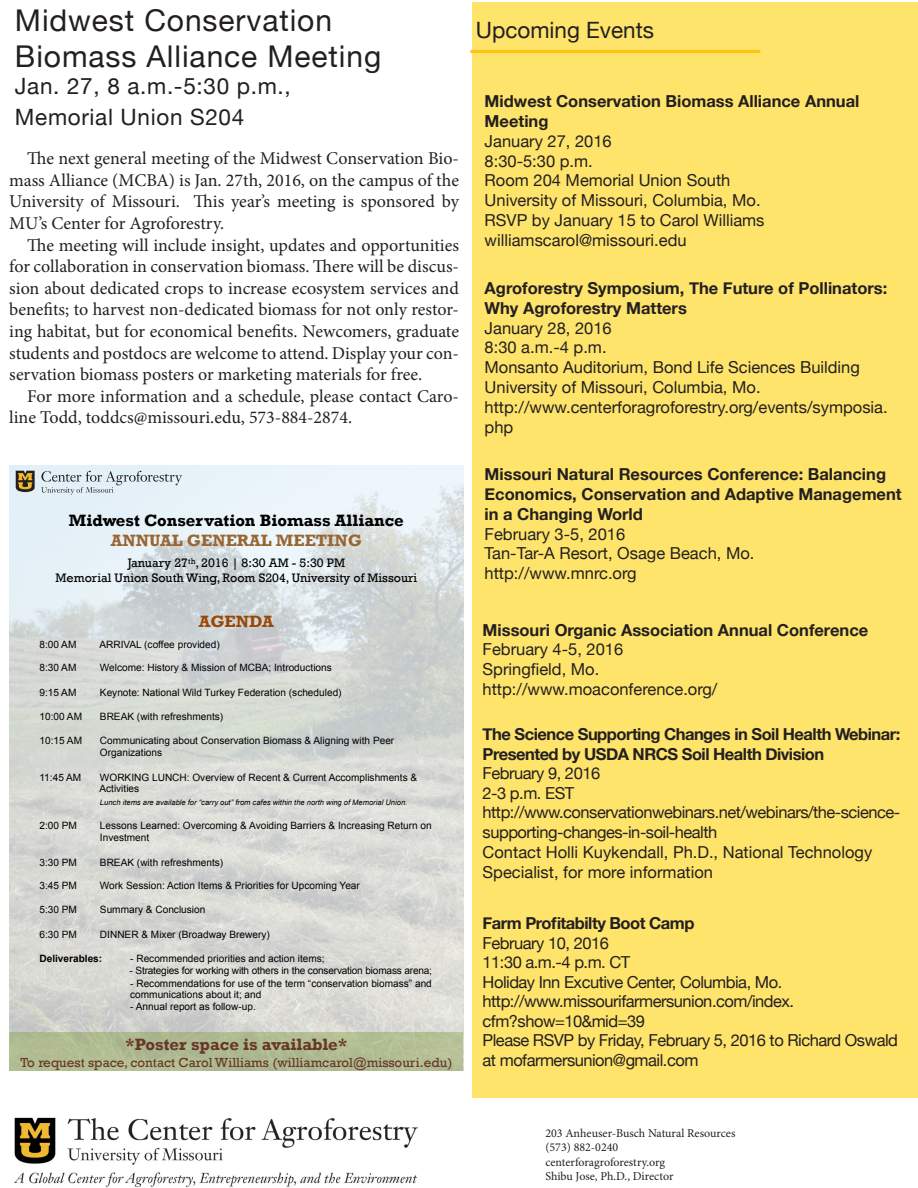
<style>
.page{position:relative;width:918px;height:1188px;background:#fff}
.page>*{position:absolute;margin:0;border:0;box-sizing:border-box;transform-origin:0 0}
.t1{font:30px/36px "Helvetica Neue";letter-spacing:.03em;color:#231f20}
.t2{font:22.5px "Helvetica Neue";letter-spacing:.03em;color:#231f20}
.t3{font:22.5px "Helvetica Neue";color:#231f20}
.t4{font:18px/21.6px "Minion Pro";letter-spacing:-.005em;color:#231f20;text-align:justify}
.t5{font:700 16.8px/20.2px "Rockwell";color:#000;text-align:center}
.t6{font:700 16.8px "Rockwell";color:#693728}
.t7{font:700 16.8px "Rockwell";color:#984807}
.t8{font:16.5px/19.8px "Helvetica Neue";color:#231f20}
.t9{font:16.5px/19.5px "Helvetica Neue";letter-spacing:-.03em;color:#231f20}
.t10{font:700 16.5px/19.8px "Helvetica Neue";color:#231f20}
.t11{font:700 16.5px/19.5px "Helvetica Neue";letter-spacing:-.03em;color:#231f20}
.t12{font:13.5px "Rockwell";color:#693728}
.t13{font:12.6px/15.1px "Rockwell";color:#000;text-align:center}
.t14{font:12px "Minion Pro";color:#231f20}
.t15{font:10.05px/11.7px "Arial";color:#000}
.t16{font:10.05px "Arial";letter-spacing:-.02em;color:#000}
.t17{font:700 10.05px "Arial";color:#000}
.t18{font:italic 7.5px "Arial";color:#000}
.s1{color:#963}
</style>
<div class="page">
<img style="left:14px;top:1117px;width:404px;height:71px">
<div style="left:472px;top:3px;width:446px;height:1095px;background:#fee46b"></div>
<hr style="left:470px;top:50px;width:290px;height:3px;background:#fec40e">
<img style="left:9px;top:466px;width:454px;height:566px">
<svg style="left:15px;top:470px;width:20px;height:22px"></svg>
<svg style="left:41px;top:471px;width:141px;height:24px"></svg>
<div style="left:9px;top:1032px;width:454px;height:38px;background:#b0bc91"></div>
<p class="t1" style="left:15px;top:4px;width:368px">Midwest Conservation<br>Biomass Alliance Meeting</p>
<p class="t2" style="left:15px;top:70px;width:277px">Jan. 27, 8 a.m.-5:30 p.m.,</p>
<p class="t2" style="left:15px;top:101px;width:231px">Memorial Union S204</p>
<p class="t4" style="left:9px;top:148px;width:451px;text-indent:18px">The next general meeting of the Midwest Conservation Bio&shy;mass Alliance (MCBA) is Jan. 27th, 2016, on the campus of the University of Missouri. This year’s meeting is sponsored by MU’s Center for Agroforestry.</p>
<p class="t4" style="left:9px;top:234px;width:451px;text-indent:18px">The meeting will include insight, updates and opportunities for collaboration in conservation biomass. There will be discus&shy;sion about dedicated crops to increase ecosystem services and benefits; to harvest non-dedicated biomass for not only restor&shy;ing habitat, but for economical benefits. Newcomers, graduate students and postdocs are welcome to attend. Display your con&shy;servation biomass posters or marketing materials for free.</p>
<p class="t4" style="left:9px;top:385px;width:451px;text-indent:18px">For more information and a schedule, please contact Caro&shy;line Todd, toddcs@missouri.edu, 573-884-2874.</p>
<p class="t5" style="left:69px;top:510px;width:336px">Midwest Conservation Biomass Alliance<br><span class="s1">ANNUAL GENERAL MEETING</span></p>
<p class="t13" style="left:55px;top:556px;width:363px">January 27<sup>th</sup>, 2016 | 8:30 AM - 5:30 PM<br>Memorial Union South Wing, Room S204, University of Missouri</p>
<p class="t7" style="left:199px;top:611px;width:76px">AGENDA</p>
<p class="t15" style="left:39px;top:638px;width:39px">8:00 AM</p>
<p class="t15" style="left:99px;top:638px;width:122px">ARRIVAL (coffee provided)</p>
<p class="t15" style="left:39px;top:662px;width:39px">8:30 AM</p>
<p class="t15" style="left:100px;top:662px;width:233px">Welcome: History &amp; Mission of MCBA; Introductions</p>
<p class="t15" style="left:39px;top:686px;width:39px">9:15 AM</p>
<p class="t15" style="left:100px;top:686px;width:243px">Keynote: National Wild Turkey Federation (scheduled)</p>
<p class="t15" style="left:39px;top:711px;width:44px">10:00 AM</p>
<p class="t15" style="left:100px;top:711px;width:125px">BREAK (with refreshments)</p>
<p class="t15" style="left:39px;top:735px;width:44px">10:15 AM</p>
<p class="t15" style="left:100px;top:735px;width:296px">Communicating about Conservation Biomass &amp; Aligning with Peer<br>Organizations</p>
<p class="t15" style="left:39px;top:771px;width:43px">11:45 AM</p>
<p class="t15" style="left:99px;top:771px;width:319px">WORKING LUNCH: Overview of Recent &amp; Current Accomplishments &amp;<br>Activities</p>
<p class="t18" style="left:100px;top:797px;width:309px">Lunch items are available for “carry out” from cafes within the north wing of Memorial Union.</p>
<p class="t15" style="left:39px;top:819px;width:39px">2:00 PM</p>
<p class="t15" style="left:100px;top:819px;width:333px;line-height:12.6px">Lessons Learned: Overcoming &amp; Avoiding Barriers &amp; Increasing Return on<br>Investment</p>
<p class="t15" style="left:39px;top:856px;width:39px">3:30 PM</p>
<p class="t15" style="left:100px;top:856px;width:125px">BREAK (with refreshments)</p>
<p class="t15" style="left:39px;top:880px;width:39px">3:45 PM</p>
<p class="t15" style="left:100px;top:880px;width:261px">Work Session: Action Items &amp; Priorities for Upcoming Year</p>
<p class="t15" style="left:39px;top:904px;width:39px">5:30 PM</p>
<p class="t15" style="left:100px;top:904px;width:107px">Summary &amp; Conclusion</p>
<p class="t15" style="left:39px;top:929px;width:39px">6:30 PM</p>
<p class="t15" style="left:100px;top:929px;width:171px">DINNER &amp; Mixer (Broadway Brewery)</p>
<p class="t17" style="left:39px;top:952px;width:64px">Deliverables:</p>
<p class="t15" style="left:130px;top:953px;width:196px">- Recommended priorities and action items;</p>
<p class="t16" style="left:130px;top:964px;width:304px">- Strategies for working with others in the conservation biomass arena;</p>
<p class="t15" style="left:130px;top:977px;width:303px">- Recommendations for use of the term “conservation biomass” and communications about it; and</p>
<p class="t15" style="left:130px;top:1001px;width:127px">- Annual report as follow-up.</p>
<p class="t6" style="left:125px;top:1034px;width:224px">*Poster space is available*</p>
<p class="t12" style="left:20px;top:1055px;width:433px">To request space, contact Carol Williams (williamcarol@missouri.edu)</p>
<p class="t3" style="left:476px;top:13px;width:180px">Upcoming Events</p>
<p class="t10" style="left:485px;top:92px;width:376px">Midwest Conservation Biomass Alliance Annual<br>Meeting</p>
<p class="t8" style="left:485px;top:132px;width:129px">January 27, 2016</p>
<p class="t8" style="left:485px;top:152px;width:110px">8:30-5:30 p.m.</p>
<p class="t8" style="left:485px;top:172px;width:247px">Room 204 Memorial Union South</p>
<p class="t8" style="left:485px;top:191px;width:277px">University of Missouri, Columbia, Mo.</p>
<p class="t8" style="left:485px;top:211px;width:281px">RSVP by January 15 to Carol Williams</p>
<p class="t8" style="left:485px;top:231px;width:204px">williamscarol@missouri.edu</p>
<p class="t10" style="left:485px;top:279px;width:404px">Agroforestry Symposium, The Future of Pollinators:<br>Why Agroforestry Matters</p>
<p class="t8" style="left:485px;top:319px;width:129px">January 28, 2016</p>
<p class="t8" style="left:485px;top:339px;width:124px">8:30 a.m.-4 p.m.</p>
<p class="t8" style="left:485px;top:358px;width:377px">Monsanto Auditorium, Bond Life Sciences Building</p>
<p class="t8" style="left:485px;top:378px;width:277px">University of Missouri, Columbia, Mo.</p>
<p class="t8" style="left:485px;top:398px;width:405px">http://www.centerforagroforestry.org/events/symposia. php</p>
<p class="t10" style="left:485px;top:465px;width:419px">Missouri Natural Resources Conference: Balancing<br>Economics, Conservation and Adaptive Management in a Changing World</p>
<p class="t8" style="left:485px;top:525px;width:142px">February 3-5, 2016</p>
<p class="t8" style="left:485px;top:545px;width:271px">Tan-Tar-A Resort, Osage Beach, Mo.</p>
<p class="t8" style="left:485px;top:564px;width:153px">http://www.mnrc.org</p>
<p class="t10" style="left:483px;top:620px;width:387px">Missouri Organic Association Annual Conference</p>
<p class="t8" style="left:483px;top:641px;width:142px">February 4-5, 2016</p>
<p class="t8" style="left:483px;top:660px;width:118px">Springfield, Mo.</p>
<p class="t8" style="left:483px;top:680px;width:236px">http://www.moaconference.org/</p>
<p class="t11" style="left:483px;top:725px;width:419px">The Science Supporting Changes in Soil Health Webinar:<br>Presented by USDA NRCS Soil Health Division</p>
<p class="t9" style="left:483px;top:765px;width:119px">February 9, 2016</p>
<p class="t8" style="left:483px;top:784px;width:93px">2-3 p.m. EST</p>
<p class="t9" style="left:483px;top:804px;width:419px">http://www.conservationwebinars.net/webinars/the-science&shy;supporting-changes-in-soil-health</p>
<p class="t8" style="left:483px;top:843px;width:391px">Contact Holli Kuykendall, Ph.D., National Technology<br>Specialist, for more information</p>
<p class="t11" style="left:483px;top:914px;width:213px">Farm Profitabilty Boot Camp</p>
<p class="t9" style="left:483px;top:934px;width:128px">February 10, 2016</p>
<p class="t8" style="left:483px;top:953px;width:149px">11:30 a.m.-4 p.m. CT</p>
<p class="t9" style="left:483px;top:973px;width:301px">Holiday Inn Excutive Center, Columbia, Mo.</p>
<p class="t9" style="left:483px;top:992px;width:313px">http://www.missourifarmersunion.com/index. cfm?show=10&amp;mid=39</p>
<p class="t9" style="left:483px;top:1031px;width:417px">Please RSVP by Friday, February 5, 2016 to Richard Oswald at mofarmersunion@gmail.com</p>
<p class="t14" style="left:545px;top:1125px;width:192px">203 Anheuser-Busch Natural Resources</p>
<p class="t14" style="left:545px;top:1139px;width:74px">(573) 882-0240</p>
<p class="t14" style="left:545px;top:1154px;width:121px">centerforagroforestry.org</p>
<p class="t14" style="left:545px;top:1168px;width:130px">Shibu Jose, Ph.D., Director</p>
</div>
